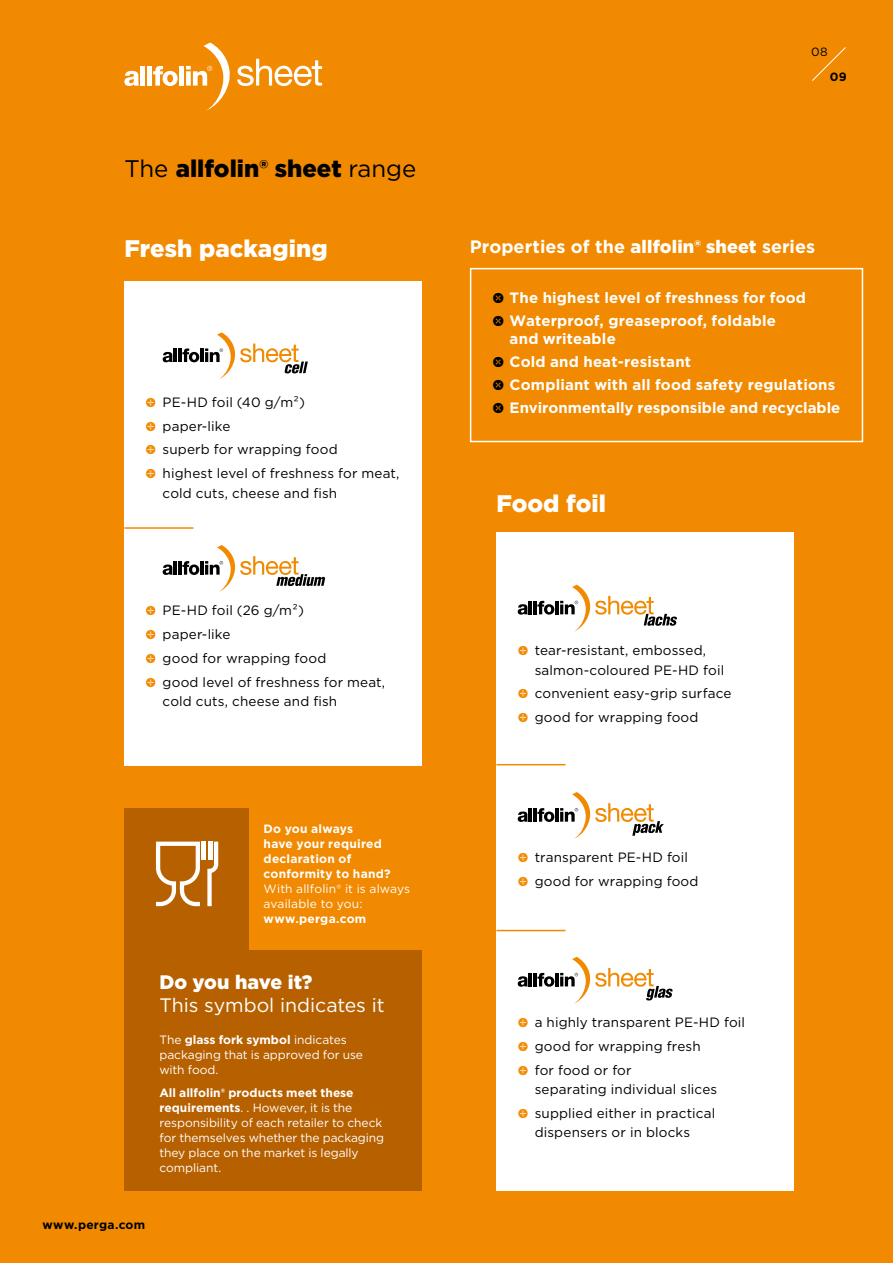
<style>
.page{position:relative;width:893px;height:1263px;background:#f18a00}
.page>*{position:absolute;margin:0;border:0;box-sizing:border-box;transform-origin:0 0}
.t1{font:900 24px "Gotham";color:#000}
.t2{font:900 24px "Gotham";letter-spacing:.005em;color:#fff}
.t3{font:19.5px "Gotham";letter-spacing:-.005em;color:#fff}
.t4{font:900 19.5px "Gotham";color:#fff}
.t5{font:700 18px "Gotham";color:#fff}
.t6{font:700 15px/23px "Gotham";letter-spacing:.01em;color:#fff}
.t7{font:13.5px/23.7px "Gotham";letter-spacing:.01em;color:#000}
.t8{font:12px/15px "Gotham";letter-spacing:-.005em;color:#fff}
.t9{font:700 12px/15px "Gotham";letter-spacing:.02em;color:#fff}
.t10{font:700 12px "Gotham";letter-spacing:.02em;color:#000}
.t11{font:12px "Gotham";color:#000}
.s1{font-weight:400}
.s2{font-family:"Klavika";color:#f18a00}
.s3{font-weight:700}
.s4{font-weight:900}
.s5{font-family:"Klavika";font-weight:400;color:#000}
</style>
<div class="page">
<div style="left:124px;top:808px;width:298px;height:383px;background:#b76000"></div>
<div style="left:250px;top:788px;width:186px;height:161px;background:#f18a00"></div>
<svg style="left:812px;top:47px;width:34px;height:34px"></svg>
<svg style="left:124px;top:71px;width:15px;height:15px"></svg>
<hr style="left:141px;top:66px;width:4px;height:20px;background:#fff">
<div style="left:147px;top:66px;width:5px;height:20px;background:#fff"></div>
<svg style="left:153px;top:66px;width:25px;height:20px"></svg>
<div style="left:179px;top:66px;width:5px;height:20px;background:#fff"></div>
<svg style="left:186px;top:43px;width:136px;height:68px"></svg>
<svg style="left:156px;top:842px;width:44px;height:64px"></svg>
<svg style="left:207px;top:842px;width:11px;height:64px"></svg>
<hr style="left:208px;top:842px;width:4px;height:18px;background:#fff">
<hr style="left:202px;top:842px;width:4px;height:18px;background:#fff">
<div style="left:124px;top:281px;width:298px;height:484px;background:#fff"></div>
<div style="left:496px;top:532px;width:298px;height:659px;background:#fff"></div>
<hr style="left:496px;top:764px;width:70px;height:1px;background:#f18a00">
<svg style="left:163px;top:352px;width:10px;height:10px"></svg>
<hr style="left:174px;top:348px;width:3px;height:14px;background:#000">
<hr style="left:179px;top:348px;width:3px;height:14px;background:#000">
<svg style="left:182px;top:348px;width:17px;height:14px"></svg>
<hr style="left:200px;top:348px;width:4px;height:14px;background:#000">
<svg style="left:205px;top:332px;width:103px;height:47px"></svg>
<svg style="left:163px;top:564px;width:10px;height:11px"></svg>
<hr style="left:174px;top:561px;width:3px;height:14px;background:#000">
<hr style="left:179px;top:561px;width:3px;height:14px;background:#000">
<svg style="left:182px;top:561px;width:17px;height:14px"></svg>
<hr style="left:200px;top:561px;width:4px;height:14px;background:#000">
<svg style="left:205px;top:545px;width:120px;height:47px"></svg>
<svg style="left:518px;top:601px;width:36px;height:14px"></svg>
<hr style="left:555px;top:601px;width:4px;height:13px;background:#000">
<svg style="left:560px;top:585px;width:117px;height:46px"></svg>
<svg style="left:518px;top:811px;width:10px;height:11px"></svg>
<hr style="left:529px;top:808px;width:3px;height:14px;background:#000">
<hr style="left:534px;top:808px;width:3px;height:14px;background:#000">
<svg style="left:537px;top:808px;width:17px;height:14px"></svg>
<hr style="left:555px;top:808px;width:4px;height:14px;background:#000">
<svg style="left:560px;top:792px;width:104px;height:47px"></svg>
<svg style="left:518px;top:973px;width:36px;height:14px"></svg>
<hr style="left:555px;top:973px;width:4px;height:13px;background:#000">
<svg style="left:560px;top:957px;width:113px;height:46px"></svg>
<hr style="left:124px;top:527px;width:69px;height:2px;background:#f18a00">
<hr style="left:496px;top:930px;width:70px;height:1px;background:#f18a00">
<div style="left:470px;top:268px;width:393px;height:174px;border:2px solid #fff"></div>
<h1 class="t1" style="left:124px;top:151px;width:294px"><span class="s1">The</span> allfolin® sheet <span class="s1">range</span></h1>
<h1 class="t2" style="left:124px;top:232px;width:205px">Fresh packaging</h1>
<p class="t7" style="left:146px;top:390px;width:255px"><span class="s2">˧</span> PE-HD foil (40 g/m²)<br><span class="s2">˧</span> paper-like<br><span class="s2">˧</span> superb for wrapping food<br><span class="s2">˧</span> highest level of freshness for meat,</p>
<p class="t7" style="left:163px;top:481px;width:176px">cold cuts, cheese and fish</p>
<p class="t7" style="left:146px;top:598px;width:241px"><span class="s2">˧</span> PE-HD foil (26 g/m²)<br><span class="s2">˧</span> paper-like<br><span class="s2">˧</span> good for wrapping food<br><span class="s2">˧</span> good level of freshness for meat,</p>
<p class="t7" style="left:163px;top:689px;width:176px">cold cuts, cheese and fish</p>
<p class="t9" style="left:264px;top:822px;width:129px">Do you always<br>have your required declaration of conformity to hand?</p>
<p class="t8" style="left:264px;top:881px;width:148px">With allfolin® it is always available to you:</p>
<p class="t9" style="left:264px;top:912px;width:104px">www.perga.com</p>
<h2 class="t4" style="left:159px;top:969px;width:155px">Do you have it?</h2>
<h2 class="t3" style="left:159px;top:992px;width:227px">This symbol indicates it</h2>
<p class="t8" style="left:159px;top:1032px;width:205px">The <span class="s3">glass fork symbol</span> indicates packaging that is approved for use with food.</p>
<p class="t8" style="left:159px;top:1085px;width:226px"><span class="s3">All allfolin® products meet these requirements</span>. . However, it is the responsibility of each retailer to check for themselves whether the packaging they place on the market is legally compliant.</p>
<p class="t10" style="left:43px;top:1217px;width:104px">www.perga.com</p>
<p class="t11" style="left:811px;top:44px;width:18px">08</p>
<p class="t10" style="left:830px;top:69px;width:18px">09</p>
<h3 class="t5" style="left:470px;top:234px;width:347px">Properties of the <span class="s4">allfolin® sheet</span> series</h3>
<p class="t6" style="left:493px;top:286px;width:315px"><span class="s5">˥</span> The highest level of freshness for food <span class="s5">˥</span> Waterproof, greaseproof, foldable</p>
<p class="t6" style="left:493px;top:328px;width:349px;text-indent:17px">and writeable<br><span class="s5">˥</span> Cold and heat-resistant<br><span class="s5">˥</span> Compliant with all food safety regulations <span class="s5">˥</span> Environmentally responsible and recyclable</p>
<h1 class="t2" style="left:496px;top:487px;width:111px">Food foil</h1>
<p class="t7" style="left:535px;top:640px;width:191px;line-height:19.5px;text-indent:-17px"><span class="s2">˧</span> tear-resistant, embossed, salmon-coloured PE-HD foil</p>
<p class="t7" style="left:518px;top:681px;width:215px"><span class="s2">˧</span> convenient easy-grip surface <span class="s2">˧</span> good for wrapping food</p>
<p class="t7" style="left:518px;top:845px;width:182px"><span class="s2">˧</span> transparent PE-HD foil <span class="s2">˧</span> good for wrapping food</p>
<p class="t7" style="left:518px;top:1010px;width:229px"><span class="s2">˧</span> a highly transparent PE-HD foil <span class="s2">˧</span> good for wrapping fresh<br><span class="s2">˧</span> for food or for</p>
<p class="t7" style="left:518px;top:1077px;width:201px;text-align:right">separating individual slices<br><span class="s2">˧</span> supplied either in practical</p>
<p class="t7" style="left:535px;top:1120px;width:157px">dispensers or in blocks</p>
</div>
